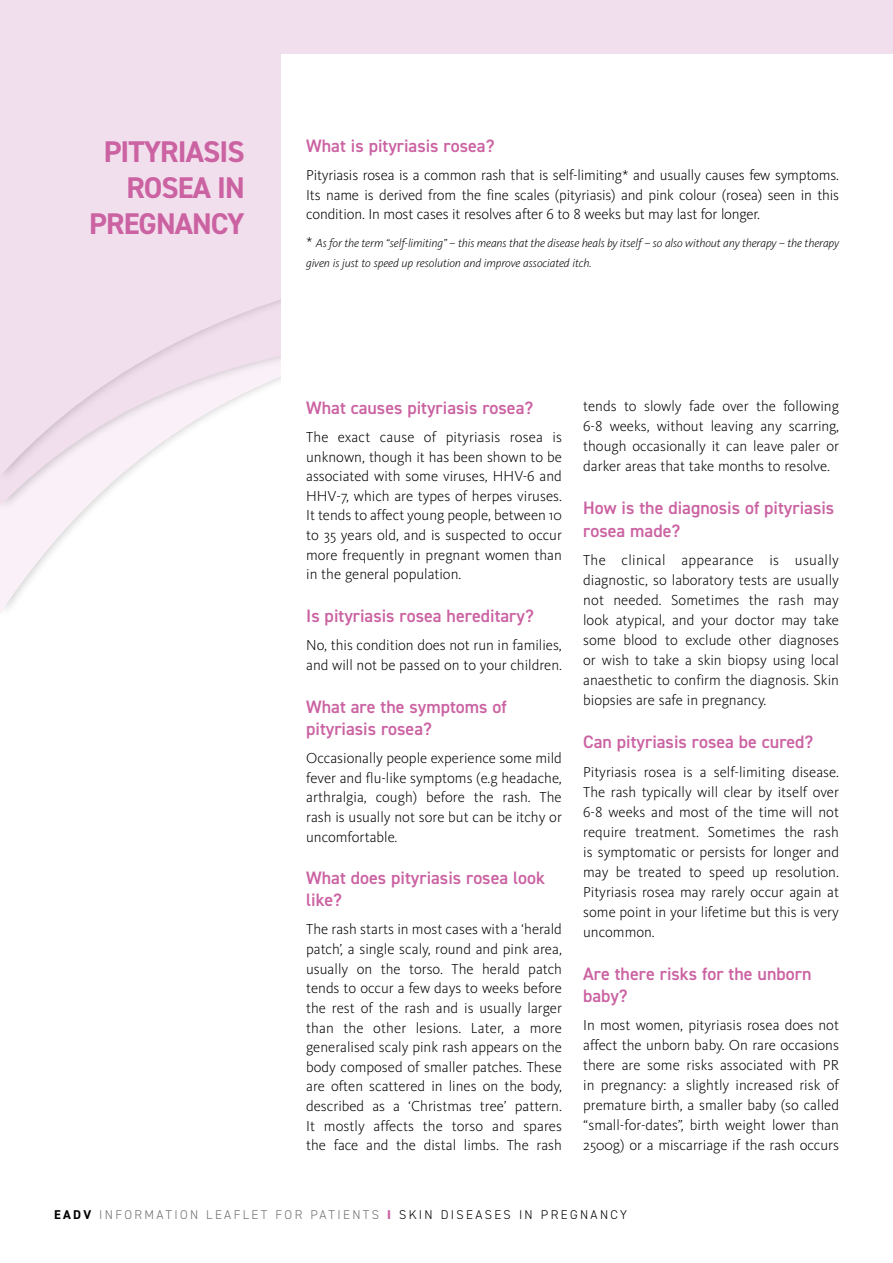
<style>
.page{position:relative;width:893px;height:1263px;background:#fff}
.page>*{position:absolute;margin:0;border:0;box-sizing:border-box;transform-origin:0 0}
.t1{font:700 30px/36px "DIN2014";letter-spacing:-.03em;color:#cb62a2;text-align:right}
.t2{font:600 18px/21.8px "DIN2014";color:#cb62a2}
.t3{font:300 15px/20px "Kievit Pro";color:#000;text-align:justify}
.t4{font:300 12.75px "DIN2014";letter-spacing:.185em;color:#706f6f}
.t5{font:italic 300 12px/19.5px "Kievit Pro";letter-spacing:-.01em;color:#000}
.s1{font-style:normal;font-size:15px}
.s2{font-weight:700;color:#000}
.s3{font-weight:800;color:#cb62a2}
.s4{color:#000}
</style>
<div class="page">
<svg style="left:0;top:0;width:893px;height:613px"></svg>
<div style="left:281px;top:54px;width:612px;height:393px;background:#fff"></div>
<h1 class="t1" style="left:89px;top:133px;width:157px">PITYRIASIS<br>ROSEA IN<br>PREGNANCY</h1>
<p class="t2" style="left:306px;top:135px;width:190px">What is pityriasis rosea?</p>
<p class="t3" style="left:306px;top:165px;width:534px;line-height:19.5px">Pityriasis rosea is a common rash that is self-limiting* and usually causes few symptoms.<br>Its name is derived from the fine scales (pityriasis) and pink colour (rosea) seen in this condition. In most cases it resolves after 6 to 8 weeks but may last for longer.</p>
<p class="t5" style="left:306px;top:233px;width:534px"><span class="s1">*</span> As for the term “self-limiting” – this means that the disease heals by itself – so also without any therapy – the therapy given is just to speed up resolution and improve associated itch.</p>
<p class="t2" style="left:306px;top:396px;width:229px">What causes pityriasis rosea?</p>
<p class="t3" style="left:306px;top:427px;width:257px">The exact cause of pityriasis rosea is unknown, though it has been shown to be associated with some viruses, HHV-6 and HHV-7, which are types of herpes viruses.<br>It tends to affect young people, between 10 to 35 years old, and is suspected to occur more frequently in pregnant women than in the general population.</p>
<p class="t2" style="left:306px;top:605px;width:229px">Is pityriasis rosea hereditary?</p>
<p class="t3" style="left:306px;top:636px;width:257px">No, this condition does not run in families, and will not be passed on to your children.</p>
<p class="t2" style="left:306px;top:696px;width:202px">What are the symptoms of pityriasis rosea?</p>
<p class="t3" style="left:306px;top:748px;width:257px">Occasionally people experience some mild fever and flu-like symptoms (e.g headache, arthralgia, cough) before the rash. The rash is usually not sore but can be itchy or uncomfortable.</p>
<p class="t2" style="left:306px;top:867px;width:240px">What does pityriasis rosea look like?</p>
<p class="t3" style="left:306px;top:919px;width:257px">The rash starts in most cases with a ‘herald patch’, a single scaly, round and pink area, usually on the torso. The herald patch tends to occur a few days to weeks before the rest of the rash and is usually larger than the other lesions. Later, a more generalised scaly pink rash appears on the body composed of smaller patches. These are often scattered in lines on the body, described as a ‘Christmas tree’ pattern.<br>It mostly affects the torso and spares the face and the distal limbs. The rash</p>
<p class="t3" style="left:583px;top:396px;width:257px">tends to slowly fade over the following 6-8 weeks, without leaving any scarring, though occasionally it can leave paler or darker areas that take months to resolve.</p>
<p class="t2" style="left:583px;top:497px;width:253px">How is the diagnosis of pityriasis rosea made?</p>
<p class="t3" style="left:583px;top:550px;width:257px">The clinical appearance is usually diagnostic, so laboratory tests are usually not needed. Sometimes the rash may look atypical, and your doctor may take some blood to exclude other diagnoses or wish to take a skin biopsy using local anaesthetic to confirm the diagnosis. Skin biopsies are safe in pregnancy.</p>
<p class="t2" style="left:583px;top:731px;width:232px">Can pityriasis rosea be cured?</p>
<p class="t3" style="left:583px;top:762px;width:257px">Pityriasis rosea is a self-limiting disease.<br>The rash typically will clear by itself over 6-8 weeks and most of the time will not require treatment. Sometimes the rash is symptomatic or persists for longer and may be treated to speed up resolution.<br>Pityriasis rosea may rarely occur again at some point in your lifetime but this is very uncommon.</p>
<p class="t2" style="left:583px;top:962px;width:230px">Are there risks for the unborn baby?</p>
<p class="t3" style="left:583px;top:1015px;width:257px">In most women, pityriasis rosea does not affect the unborn baby. On rare occasions there are some risks associated with PR in pregnancy: a slightly increased risk of premature birth, a smaller baby (so called “small-for-dates”, birth weight lower than 2500g) or a miscarriage if the rash occurs</p>
<p class="t4" style="left:54px;top:1207px;width:574px"><span class="s2">EADV</span> INFORMATION LEAFLET FOR PATIENTS <span class="s3">I</span> <span class="s4">SKIN DISEASES IN PREGNANCY</span></p>
</div>
